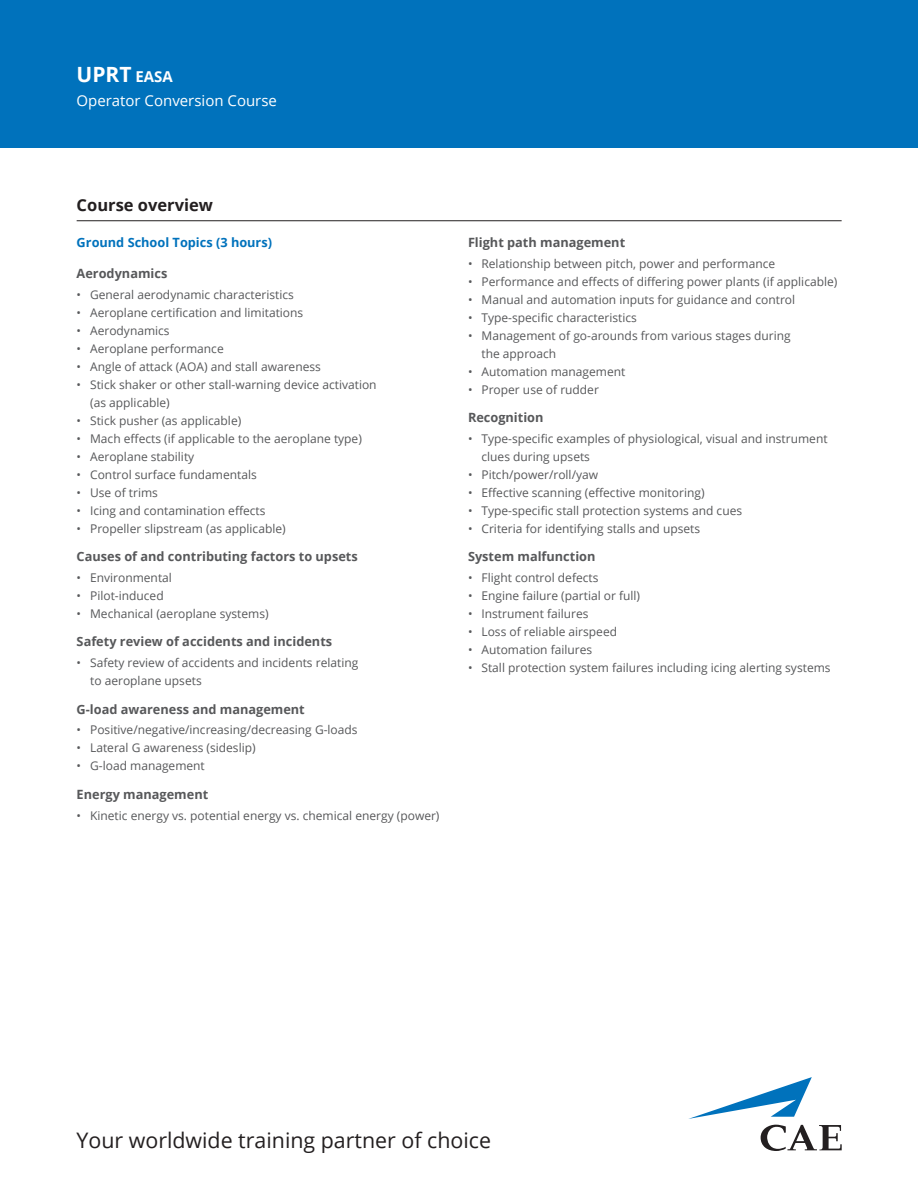
<style>
.page{position:relative;width:918px;height:1188px;background:#fff}
.page>*{position:absolute;margin:0;border:0;box-sizing:border-box;transform-origin:0 0}
.t1{font:21.45px "Open Sans";color:#231f20}
.Titre_-_En-tête{font:700 21px "Open Sans";color:#fff}
.Titre{font:700 16.5px "Open Sans";color:#231f20}
.Sous-titre_-_En-tête{font:15px "Open Sans";color:#fff}
.Sous-titre{font:700 12.75px "Open Sans";color:#57585a}
.Sous-titre-2{font:700 12.75px "Open Sans";color:#0072bc}
.t2{font:12px/18px "Open Sans";color:#57585a}
.s1{font-size:15px}
</style>
<div class="page">
<svg style="left:688px;top:1077px;width:124px;height:42px"></svg>
<svg style="left:761px;top:1125px;width:81px;height:26px"></svg>
<div style="left:0;top:0;width:918px;height:148px;background:#0072bc"></div>
<hr style="left:77px;top:220px;width:765px;height:1px;background:#231f20">
<p class="Titre_-_En-tête" style="left:76px;top:60px;width:98px">UPRT <span class="s1">EASA</span></p>
<p class="Sous-titre_-_En-tête" style="left:76px;top:90px;width:202px">Operator Conversion Course</p>
<p class="Titre" style="left:77px;top:193px;width:138px">Course overview</p>
<p class="Sous-titre-2" style="left:77px;top:233px;width:197px">Ground School Topics (3 hours)</p>
<p class="Sous-titre" style="left:77px;top:264px;width:92px">Aerodynamics</p>
<p class="t2" style="left:77px;top:285px;width:219px">• General aerodynamic characteristics</p>
<p class="t2" style="left:77px;top:303px;width:228px">• Aeroplane certification and limitations</p>
<p class="t2" style="left:77px;top:321px;width:95px">• Aerodynamics</p>
<p class="t2" style="left:77px;top:339px;width:149px">• Aeroplane performance</p>
<p class="t2" style="left:77px;top:357px;width:246px">• Angle of attack (AOA) and stall awareness</p>
<p class="t2" style="left:90px;top:375px;width:288px;text-indent:-14px">• Stick shaker or other stall-warning device activation (as applicable)</p>
<p class="t2" style="left:77px;top:411px;width:166px">• Stick pusher (as applicable)</p>
<p class="t2" style="left:77px;top:429px;width:287px">• Mach effects (if applicable to the aeroplane type)</p>
<p class="t2" style="left:77px;top:447px;width:119px">• Aeroplane stability</p>
<p class="t2" style="left:77px;top:465px;width:182px">• Control surface fundamentals</p>
<p class="t2" style="left:77px;top:483px;width:83px">• Use of trims</p>
<p class="t2" style="left:77px;top:501px;width:190px">• Icing and contamination effects</p>
<p class="t2" style="left:77px;top:519px;width:211px">• Propeller slipstream (as applicable)</p>
<p class="Sous-titre" style="left:77px;top:548px;width:283px">Causes of and contributing factors to upsets</p>
<p class="t2" style="left:77px;top:568px;width:97px">• Environmental</p>
<p class="t2" style="left:77px;top:586px;width:89px">• Pilot-induced</p>
<p class="t2" style="left:77px;top:604px;width:194px">• Mechanical (aeroplane systems)</p>
<p class="Sous-titre" style="left:77px;top:633px;width:257px">Safety review of accidents and incidents</p>
<p class="t2" style="left:90px;top:653px;width:270px;text-indent:-14px">• Safety review of accidents and incidents relating to aeroplane upsets</p>
<p class="Sous-titre" style="left:77px;top:700px;width:230px">G-load awareness and management</p>
<p class="t2" style="left:77px;top:721px;width:283px">• Positive/negative/increasing/decreasing G-loads</p>
<p class="t2" style="left:77px;top:739px;width:181px">• Lateral G awareness (sideslip)</p>
<p class="t2" style="left:77px;top:757px;width:130px">• G-load management</p>
<p class="Sous-titre" style="left:77px;top:785px;width:133px">Energy management</p>
<p class="t2" style="left:77px;top:806px;width:364px">• Kinetic energy vs. potential energy vs. chemical energy (power)</p>
<p class="Sous-titre" style="left:468px;top:233px;width:159px">Flight path management</p>
<p class="t2" style="left:468px;top:254px;width:309px">• Relationship between pitch, power and performance</p>
<p class="t2" style="left:468px;top:272px;width:371px">• Performance and effects of differing power plants (if applicable)</p>
<p class="t2" style="left:468px;top:290px;width:329px">• Manual and automation inputs for guidance and control</p>
<p class="t2" style="left:468px;top:308px;width:170px">• Type-specific characteristics</p>
<p class="t2" style="left:482px;top:326px;width:311px;text-indent:-14px">• Management of go-arounds from various stages during the approach</p>
<p class="t2" style="left:468px;top:362px;width:159px">• Automation management</p>
<p class="t2" style="left:468px;top:380px;width:132px">• Proper use of rudder</p>
<p class="Sous-titre" style="left:468px;top:408px;width:77px">Recognition</p>
<p class="t2" style="left:482px;top:429px;width:348px;text-indent:-14px">• Type-specific examples of physiological, visual and instrument clues during upsets</p>
<p class="t2" style="left:468px;top:465px;width:132px">• Pitch/power/roll/yaw</p>
<p class="t2" style="left:468px;top:483px;width:238px">• Effective scanning (effective monitoring)</p>
<p class="t2" style="left:468px;top:501px;width:276px">• Type-specific stall protection systems and cues</p>
<p class="t2" style="left:468px;top:519px;width:234px">• Criteria for identifying stalls and upsets</p>
<p class="Sous-titre" style="left:468px;top:548px;width:129px">System malfunction</p>
<p class="t2" style="left:468px;top:568px;width:132px">• Flight control defects</p>
<p class="t2" style="left:468px;top:586px;width:174px">• Engine failure (partial or full)</p>
<p class="t2" style="left:468px;top:604px;width:122px">• Instrument failures</p>
<p class="t2" style="left:468px;top:622px;width:151px">• Loss of reliable airspeed</p>
<p class="t2" style="left:468px;top:640px;width:126px">• Automation failures</p>
<p class="t2" style="left:468px;top:658px;width:364px">• Stall protection system failures including icing alerting systems</p>
<h1 class="t1" style="left:76px;top:1126px;width:416px">Your worldwide training partner of choice</h1>
</div>
